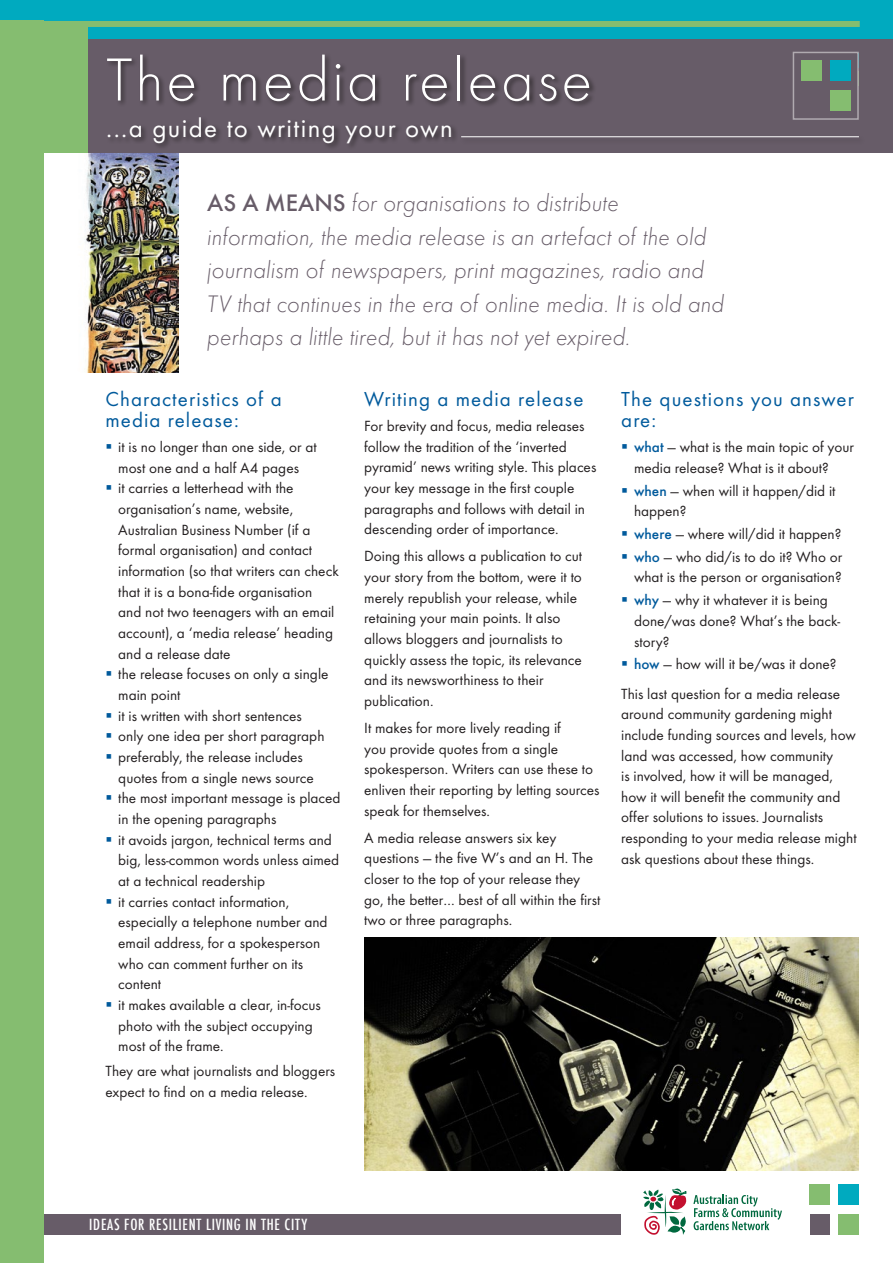
<style>
.page{position:relative;width:893px;height:1263px;background:#fff}
.page>*{position:absolute;margin:0;border:0;box-sizing:border-box;transform-origin:0 0}
.Title_42_white{font:300 63px "Futura T";letter-spacing:.05em;color:#fff}
.Title_18_white{font:27px "Futura T";letter-spacing:.05em;color:#fff}
.body_introd{font:italic 300 24.75px/33.5px "Futura T";color:#675c68}
.h2_14{font:21px/21px "Futura T";letter-spacing:.05em;color:#005a9c}
.body{font:15.3px/20.7px "Futura T";color:#231f20}
.t1{font:500 condensed 15px "Futura";letter-spacing:.05em;color:#fff}
.s1{font-weight:500;font-style:normal}
.s2{font-weight:500;color:#005a9c}
</style>
<div class="page">
<img style="left:85px;top:153px;width:93px;height:219px">
<div style="left:83px;top:39px;width:810px;height:114px;background:#675c68"></div>
<div style="left:19px;top:1214px;width:811px;height:21px;background:#675c68"></div>
<div style="left:0;top:0;width:893px;height:39px;background:#00aabf"></div>
<div style="left:0;top:21px;width:44px;height:1242px;background:#85bd70"></div>
<div style="left:25px;top:21px;width:835px;height:6px;background:#85bd70"></div>
<div style="left:838px;top:1214px;width:21px;height:21px;background:#85bd70"></div>
<div style="left:838px;top:1184px;width:21px;height:21px;background:#00aabf"></div>
<div style="left:809px;top:1184px;width:21px;height:21px;background:#85bd70"></div>
<div style="left:793px;top:52px;width:66px;height:68px;background:#675c68;border:2px solid #b0aab0"></div>
<div style="left:106px;top:53px;width:490px;height:98px;background:#231f20;opacity:.75"></div>
<div style="left:1px;top:24px;width:87px;height:129px;background:#85bd70"></div>
<div style="left:621px;top:1209px;width:188px;height:30px;background:#fff"></div>
<div style="left:830px;top:90px;width:21px;height:21px;background:#85bd70"></div>
<div style="left:830px;top:60px;width:21px;height:21px;background:#00aabf"></div>
<div style="left:801px;top:60px;width:21px;height:21px;background:#85bd70"></div>
<div style="left:460px;top:135px;width:406px;height:10px;background:#231f20;opacity:.5"></div>
<hr style="left:461px;top:136px;width:398px;height:1px;background:#fff">
<img style="left:364px;top:938px;width:495px;height:232px">
<svg style="left:643px;top:1188px;width:139px;height:47px"></svg>
<p class="Title_42_white" style="left:106px;top:43px;width:487px">The media release</p>
<p class="Title_18_white" style="left:106px;top:112px;width:348px">...a guide to writing your own</p>
<p class="body_introd" style="left:207px;top:186px;width:519px"><span class="s1">AS A MEANS</span> for organisations to distribute information, the media release is an artefact of the old journalism of newspapers, print magazines, radio and TV that continues in the era of online media. It is old and perhaps a little tired, but it has not yet expired.</p>
<p class="h2_14" style="left:106px;top:389px;width:178px">Characteristics of a media release:</p>
<p class="body" style="left:118px;top:437px;width:200px">it is no longer than one side, or at most one and a half A4 pages</p>
<p class="body" style="left:118px;top:478px;width:222px">it carries a letterhead with the organisation’s name, website,<br>Australian Business Number (if a formal organisation) and contact information (so that writers can check that it is a bona-fide organisation and not two teenagers with an email account), a ‘media release’ heading and a release date</p>
<p class="body" style="left:118px;top:664px;width:212px">the release focuses on only a single main point</p>
<p class="body" style="left:118px;top:705px;width:185px">it is written with short sentences</p>
<p class="body" style="left:118px;top:726px;width:208px">only one idea per short paragraph</p>
<p class="body" style="left:118px;top:746px;width:197px">preferably, the release includes quotes from a single news source</p>
<p class="body" style="left:118px;top:788px;width:224px">the most important message is placed in the opening paragraphs</p>
<p class="body" style="left:118px;top:829px;width:222px">it avoids jargon, technical terms and big, less-common words unless aimed at a technical readership</p>
<p class="body" style="left:118px;top:891px;width:211px">it carries contact information, especially a telephone number and email address, for a spokesperson who can comment further on its content</p>
<p class="body" style="left:118px;top:994px;width:204px">it makes available a clear, in-focus photo with the subject occupying most of the frame.</p>
<p class="body" style="left:106px;top:1060px;width:231px">They are what journalists and bloggers expect to find on a media release.</p>
<p class="h2_14" style="left:364px;top:389px;width:221px">Writing a media release</p>
<p class="body" style="left:364px;top:416px;width:234px">For brevity and focus, media releases follow the tradition of the ‘inverted pyramid’ news writing style. This places your key message in the first couple paragraphs and follows with detail in descending order of importance.</p>
<p class="body" style="left:364px;top:546px;width:219px">Doing this allows a publication to cut your story from the bottom, were it to merely republish your release, while retaining your main points. It also allows bloggers and journalists to quickly assess the topic, its relevance and its newsworthiness to their publication.</p>
<p class="body" style="left:364px;top:717px;width:237px">It makes for more lively reading if<br>you provide quotes from a single spokesperson. Writers can use these to enliven their reporting by letting sources speak for themselves.</p>
<p class="body" style="left:364px;top:827px;width:238px">A media release answers six key questions — the five W’s and an H. The closer to the top of your release they go, the better… best of all within the first two or three paragraphs.</p>
<p class="h2_14" style="left:621px;top:389px;width:234px">The questions you answer are:</p>
<p class="body" style="left:634px;top:437px;width:221px"><span class="s2">what</span> — what is the main topic of your media release? What is it about?</p>
<p class="body" style="left:634px;top:480px;width:203px"><span class="s2">when</span> — when will it happen/did it happen?</p>
<p class="body" style="left:634px;top:523px;width:209px"><span class="s2">where</span> — where will/did it happen?</p>
<p class="body" style="left:634px;top:546px;width:210px"><span class="s2">who</span> — who did/is to do it? Who or what is the person or organisation?</p>
<p class="body" style="left:634px;top:590px;width:208px"><span class="s2">why</span> — why it whatever it is being done/was done? What’s the back&shy;story?</p>
<p class="body" style="left:634px;top:654px;width:204px"><span class="s2">how</span> — how will it be/was it done?</p>
<p class="body" style="left:621px;top:683px;width:237px">This last question for a media release around community gardening might include funding sources and levels, how land was accessed, how community<br>is involved, how it will be managed, how it will benefit the community and offer solutions to issues. Journalists responding to your media release might ask questions about these things.</p>
<p class="t1" style="left:106px;top:1215px;width:261px">FACEBOOK.COM/AUSTRALIA.COMMUNITYGARDEN</p>
<p class="t1" style="left:89px;top:1215px;width:219px">IDEAS FOR RESILIENT LIVING IN THE CITY</p>
</div>
